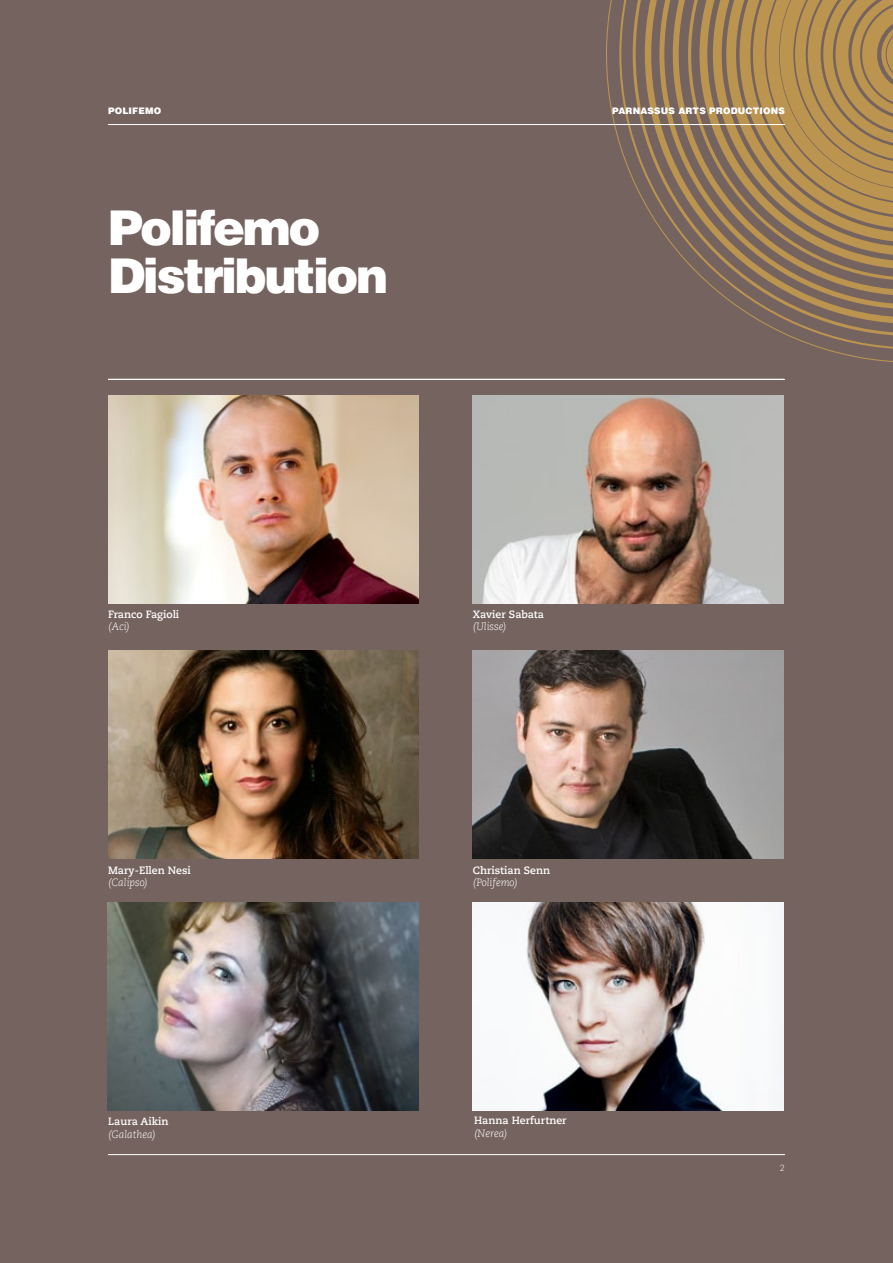
<style>
.page{position:relative;width:893px;height:1263px;background:#75635f}
.page>*{position:absolute;margin:0;border:0;box-sizing:border-box;transform-origin:0 0}
.t1{font:900 48px/48px "Helvetica";letter-spacing:-.05em;color:#fff}
.t2{font:700 10.5px "PMN Caecilia";color:#fff}
.t3{font:italic 300 10.5px "PMN Caecilia";color:#fff}
.t4{font:900 9px "Helvetica";letter-spacing:.02em;color:#fff}
.t5{font:300 9px "PMN Caecilia";color:#fff}
</style>
<div class="page">
<img style="left:108px;top:902px;width:310px;height:208px">
<svg style="left:606px;top:0;width:287px;height:362px"></svg>
<img style="left:473px;top:902px;width:311px;height:208px">
<img style="left:108px;top:396px;width:310px;height:208px">
<img style="left:473px;top:396px;width:310px;height:208px">
<img style="left:473px;top:651px;width:311px;height:208px">
<img style="left:108px;top:651px;width:310px;height:208px">
<hr style="left:108px;top:124px;width:677px;height:1px;background:#fff">
<hr style="left:108px;top:379px;width:677px;height:1px;background:#fff">
<hr style="left:108px;top:1154px;width:677px;height:1px;background:#fff">
<p class="t4" style="left:108px;top:105px;width:55px">POLIFEMO</p>
<p class="t4" style="left:612px;top:105px;width:174px">PARNASSUS ARTS PRODUCTIONS</p>
<h1 class="t1" style="left:108px;top:202px;width:282px">Polifemo<br>Distribution</h1>
<p class="t2" style="left:108px;top:608px;width:73px">Franco Fagioli</p>
<p class="t3" style="left:108px;top:621px;width:24px">(Aci)</p>
<p class="t2" style="left:473px;top:608px;width:73px">Xavier Sabata</p>
<p class="t3" style="left:473px;top:621px;width:36px">(Ulisse)</p>
<p class="t2" style="left:108px;top:864px;width:84px">Mary-Ellen Nesi</p>
<p class="t3" style="left:108px;top:876px;width:42px">(Calipso)</p>
<p class="t2" style="left:473px;top:864px;width:79px">Christian Senn</p>
<p class="t3" style="left:473px;top:876px;width:47px">(Polifemo)</p>
<p class="t2" style="left:108px;top:1115px;width:62px">Laura Aikin</p>
<p class="t3" style="left:108px;top:1128px;width:50px">(Galathea)</p>
<p class="t2" style="left:474px;top:1114px;width:94px">Hanna Herfurtner</p>
<p class="t3" style="left:474px;top:1127px;width:36px">(Nerea)</p>
<p class="t5" style="left:780px;top:1163px;width:7px">2</p>
</div>
